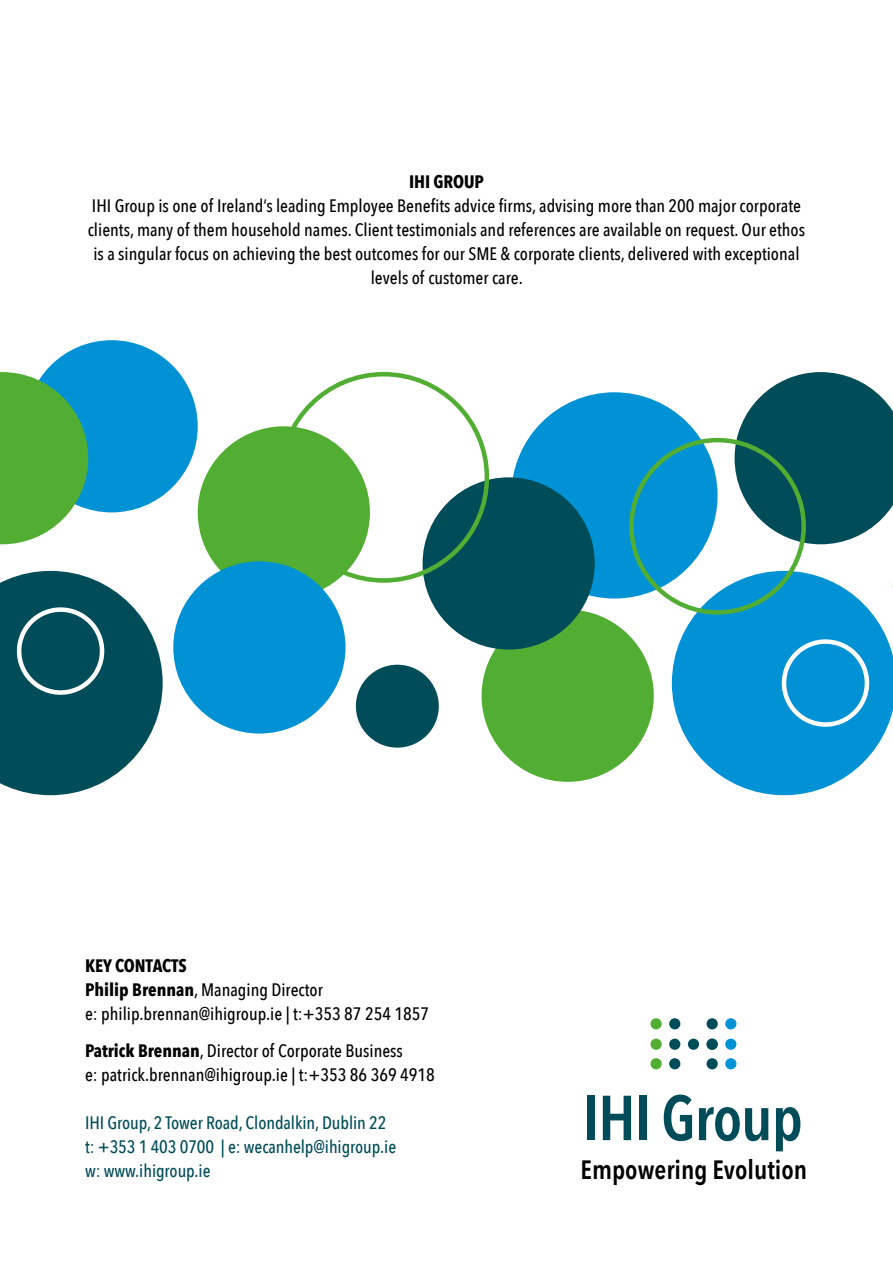
<style>
.page{position:relative;width:893px;height:1263px;background:#fff}
.page>*{position:absolute;margin:0;border:0;box-sizing:border-box;transform-origin:0 0}
.t1{font:600 26.4px "Avenir Next Condensed";color:#000}
.t2{font:500 18px/24px "Avenir Next Condensed";color:#000}
.t3{font:500 18px/24px "Avenir Next Condensed";letter-spacing:-.005em;color:#004c59}
.t4{font:700 18px "Avenir Next Condensed";letter-spacing:-.005em;color:#000}
.s1{font-weight:700}
</style>
<div class="page">
<svg style="left:672px;top:571px;width:221px;height:224px;fill:#0092d4"></svg>
<div style="left:482px;top:610px;width:172px;height:172px;background:#52ae32;border-radius:50%"></div>
<div style="left:198px;top:426px;width:172px;height:172px;background:#52ae32;border-radius:50%"></div>
<div style="left:26px;top:340px;width:172px;height:172px;background:#0092d4;border-radius:50%"></div>
<div style="left:173px;top:561px;width:172px;height:172px;background:#0092d4;border-radius:50%"></div>
<div style="left:511px;top:392px;width:207px;height:206px;background:#0092d4;border-radius:50%"></div>
<div style="left:782px;top:639px;width:87px;height:88px;border:4px solid #fff;border-radius:50%"></div>
<svg style="left:735px;top:372px;width:158px;height:257px"></svg>
<div style="left:356px;top:665px;width:83px;height:83px;background:#004c59;border-radius:50%"></div>
<div style="left:629px;top:438px;width:177px;height:177px;border:4px solid #52ae32;border-radius:50%"></div>
<div style="left:423px;top:477px;width:172px;height:172px;background:#004c59;border-radius:50%"></div>
<svg style="left:0;top:372px;width:163px;height:423px"></svg>
<div style="left:650px;top:1018px;width:12px;height:11px;background:#52ae32;border-radius:50%"></div>
<div style="left:650px;top:1039px;width:12px;height:11px;background:#52ae32;border-radius:50%"></div>
<div style="left:650px;top:1058px;width:12px;height:11px;background:#52ae32;border-radius:50%"></div>
<div style="left:669px;top:1018px;width:11px;height:11px;background:#004c59;border-radius:50%"></div>
<div style="left:669px;top:1039px;width:11px;height:11px;background:#004c59;border-radius:50%"></div>
<div style="left:688px;top:1039px;width:11px;height:11px;background:#004c59;border-radius:50%"></div>
<div style="left:669px;top:1058px;width:11px;height:11px;background:#004c59;border-radius:50%"></div>
<div style="left:707px;top:1018px;width:11px;height:11px;background:#004c59;border-radius:50%"></div>
<div style="left:707px;top:1039px;width:11px;height:11px;background:#004c59;border-radius:50%"></div>
<div style="left:707px;top:1058px;width:11px;height:11px;background:#004c59;border-radius:50%"></div>
<div style="left:725px;top:1018px;width:11px;height:11px;background:#0092d4;border-radius:50%"></div>
<div style="left:725px;top:1039px;width:11px;height:11px;background:#0092d4;border-radius:50%"></div>
<div style="left:725px;top:1058px;width:11px;height:11px;background:#0092d4;border-radius:50%"></div>
<div style="left:587px;top:1096px;width:8px;height:44px;background:#004c59"></div>
<svg style="left:603px;top:1096px;width:28px;height:44px"></svg>
<div style="left:639px;top:1096px;width:7px;height:44px;background:#004c59"></div>
<svg style="left:664px;top:1094px;width:28px;height:47px"></svg>
<svg style="left:699px;top:1107px;width:69px;height:34px"></svg>
<svg style="left:776px;top:1107px;width:24px;height:44px"></svg>
<p class="t4" style="left:409px;top:171px;width:76px">IHI GROUP</p>
<p class="t2" style="left:88px;top:194px;width:719px;text-align:center">IHI Group is one of Ireland’s leading Employee Benefits advice firms, advising more than 200 major corporate clients, many of them household names. Client testimonials and references are available on request. Our ethos is a singular focus on achieving the best outcomes for our SME &amp; corporate clients, delivered with exceptional levels of customer care.</p>
<p class="t2" style="left:85px;top:954px;width:346px"><span class="s1">Key co ntacts<br>Philip Brennan</span>, Managing Director<br>e: philip.brennan@ihigroup.ie | t:+353 87 254 1857</p>
<p class="t2" style="left:85px;top:1039px;width:351px"><span class="s1">Patrick Brennan</span>, Director of Corporate Business<br>e: patrick.brennan@ihigroup.ie | t:+353 86 369 4918</p>
<p class="t3" style="left:85px;top:1111px;width:313px">IHI Group, 2 Tower Road, Clondalkin, Dublin 22 t: +353 1 403 0700 | e: wecanhelp@ihigroup.ie w: www.ihigroup.ie</p>
<h1 class="t1" style="left:581px;top:1154px;width:228px">Empowering Evolution</h1>
</div>
